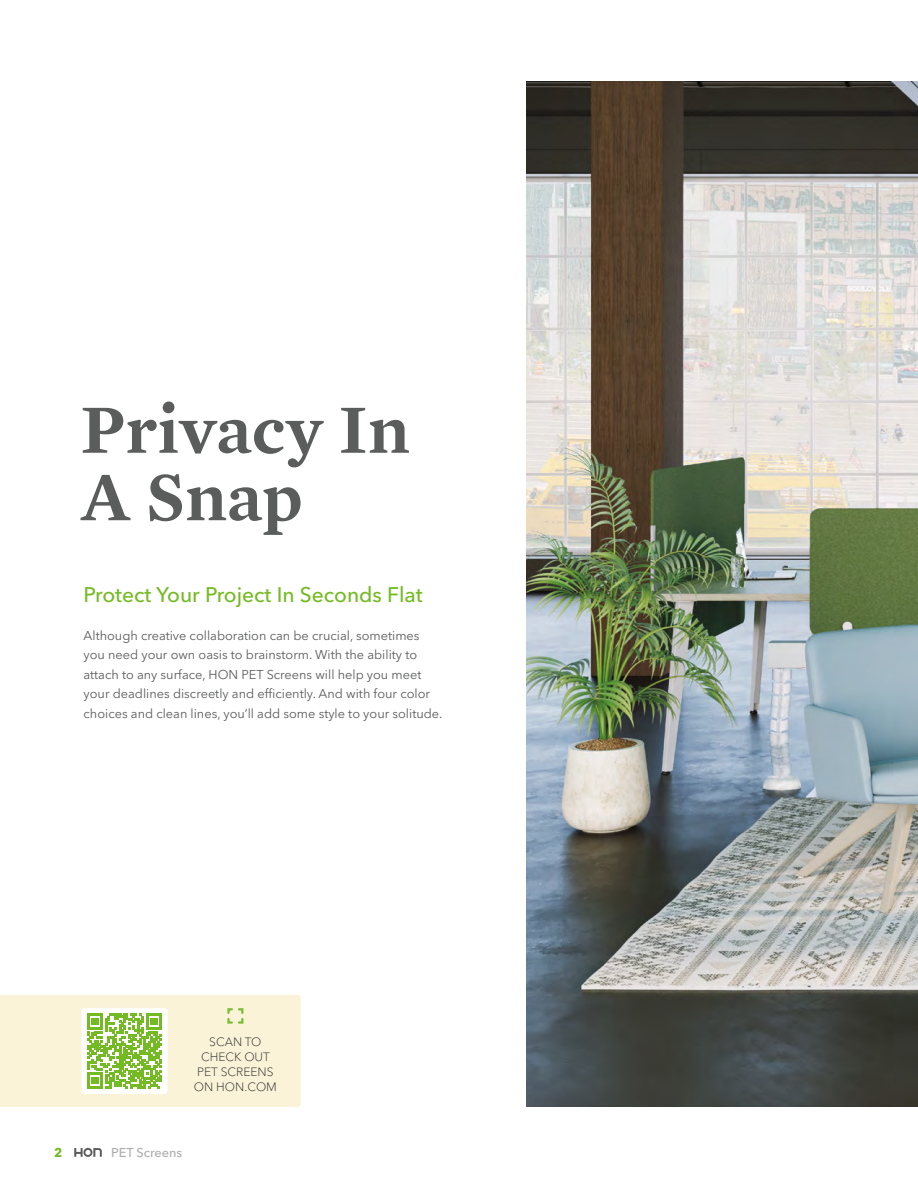
<style>
.page{position:relative;width:918px;height:1188px;background:#fff}
.page>*{position:absolute;margin:0;border:0;box-sizing:border-box;transform-origin:0 0}
.t1{font:600 70.5px/67.5px "Mercury Text G1";color:#5b5c5c}
.t2{font:500 21px "Avenir Next LT Pro";color:#74bb23}
.t3{font:12.75px/19.5px "Avenir Next LT Pro";color:#5b5c5c}
.t4{font:500 12.75px "Avenir Next LT Pro";color:#acadad}
.t5{font:700 12.75px "Avenir Next LT Pro";color:#74bb23}
.t6{font:300 12px/15px "Avenir Next LT Pro";color:#3a3a3a;text-align:center}
</style>
<div class="page">
<img style="left:526px;top:81px;width:392px;height:1026px">
<svg style="left:0;top:995px;width:301px;height:112px;background:#ebedc7"></svg>
<svg style="left:74px;top:1148px;width:28px;height:9px"></svg>
<h1 class="t1" style="left:81px;top:392px;width:331px">Privacy In<br>A Snap</h1>
<h2 class="t2" style="left:84px;top:582px;width:341px">Protect Your Project In Seconds Flat</h2>
<p class="t3" style="left:84px;top:625px;width:360px">Although creative collaboration can be crucial, sometimes you need your own oasis to brainstorm. With the ability to attach to any surface, HON PET Screens will help you meet your deadlines discreetly and efficiently. And with four color choices and clean lines, you’ll add some style to your solitude.</p>
<p class="t6" style="left:194px;top:1034px;width:85px">SCAN TO<br>CHECK OUT<br>PET SCREENS<br>ON HON.COM</p>
<p class="t5" style="left:54px;top:1144px;width:10px">2</p>
<p class="t4" style="left:111px;top:1144px;width:73px">PET Screens</p>
</div>
